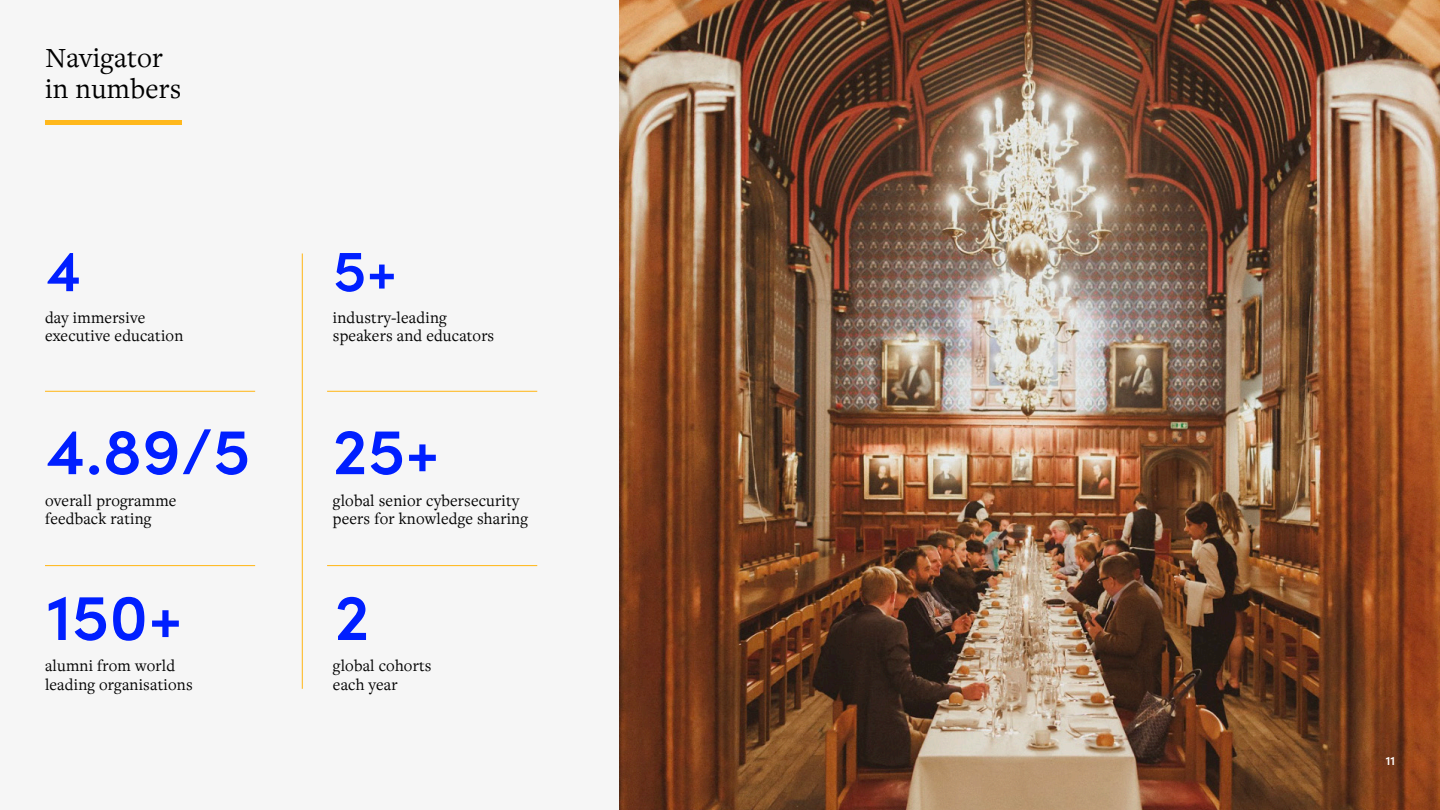
<style>
.page{position:relative;width:1440px;height:810px;background:#f6f6f6}
.page>*{position:absolute;margin:0;border:0;box-sizing:border-box;transform-origin:0 0}
.t1{font:600 65.1px "Sofia Pro";letter-spacing:.01em;color:#001fff}
.t2{font:600 58.2px "Sofia Pro";color:#001fff}
.t3{font:28.72px/31.9px "Freight Text Pro";letter-spacing:.01em;color:#000}
.t4{font:16.58px/18.4px "Freight Text Pro";letter-spacing:.01em;color:#000}
.t5{font:600 12.23px "Sofia Pro";color:#fff}
</style>
<div class="page">
<hr style="left:45px;top:121px;width:137px;height:4px;background:#ffb81c">
<img style="left:620px;top:0;width:820px;height:810px">
<hr style="left:302px;top:254px;width:1px;height:435px;background:#ffb81c">
<hr style="left:327px;top:391px;width:210px;height:1px;background:#ffb81c">
<hr style="left:45px;top:391px;width:210px;height:1px;background:#ffb81c">
<hr style="left:327px;top:565px;width:210px;height:1px;background:#ffb81c">
<hr style="left:45px;top:565px;width:210px;height:1px;background:#ffb81c">
<p class="t3" style="left:45px;top:40px;width:138px">Navigator in numbers</p>
<p class="t2" style="left:47px;top:227px;width:36px">4</p>
<p class="t2" style="left:333px;top:227px;width:65px">5+</p>
<p class="t4" style="left:45px;top:308px;width:140px">day immersive executive education</p>
<p class="t4" style="left:333px;top:308px;width:163px">industry-leading speakers and educators</p>
<p class="t1" style="left:47px;top:402px;width:205px">4.89/5</p>
<p class="t4" style="left:45px;top:490px;width:133px">overall programme feedback rating</p>
<p class="t1" style="left:333px;top:402px;width:108px">25+</p>
<p class="t4" style="left:333px;top:490px;width:197px">global senior cybersecurity peers for knowledge sharing</p>
<p class="t1" style="left:47px;top:568px;width:137px">150+</p>
<p class="t1" style="left:335px;top:568px;width:36px">2</p>
<p class="t4" style="left:45px;top:656px;width:149px">alumni from world leading organisations</p>
<p class="t4" style="left:333px;top:656px;width:100px">global cohorts each year</p>
<p class="t5" style="left:1386px;top:752px;width:11px">11</p>
</div>
